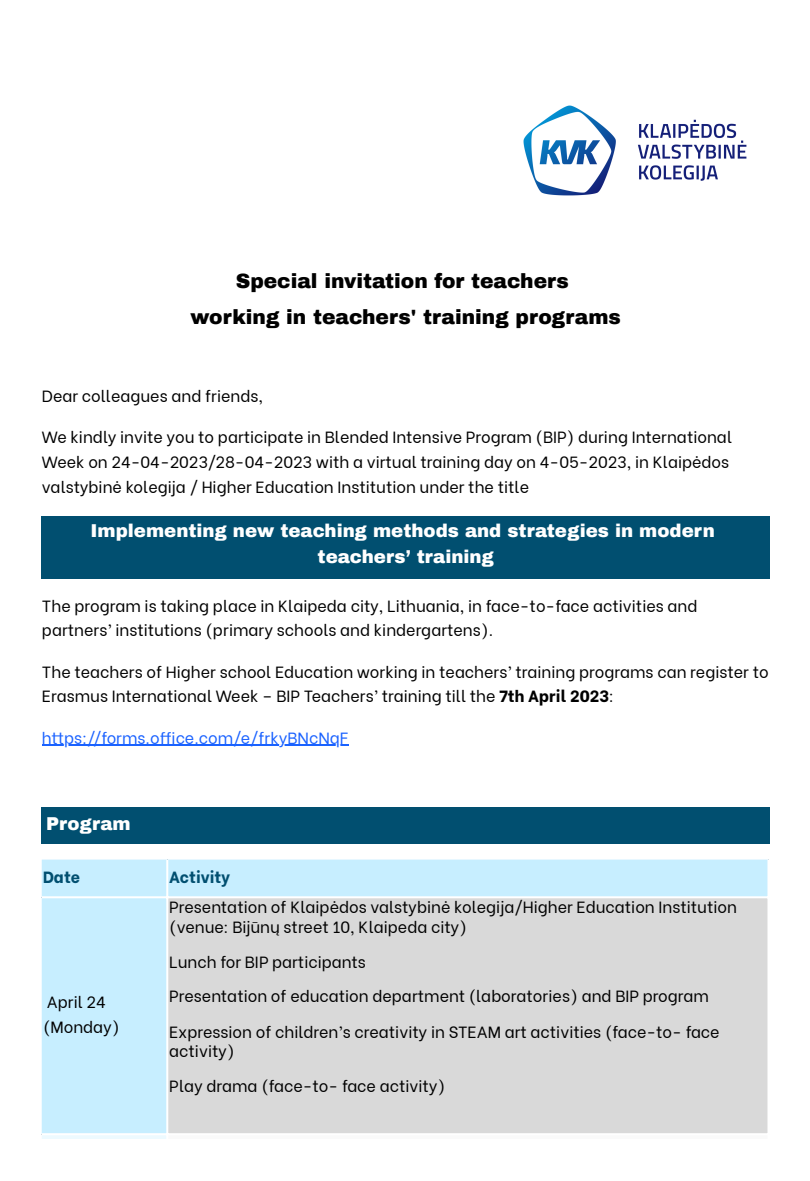
<style>
.page{position:relative;width:810px;height:1181px;background:#fff}
.page>*{position:absolute;margin:0;border:0;box-sizing:border-box;transform-origin:0 0}
.t1{font:900 20.25px "Archivo";color:#000}
.t2{font:900 18.15px/25.2px "Archivo";color:#fff;text-align:center}
.t3{font:16.2px/24.3px "Be Vietnam";color:#000}
.t4{font:16.2px "Be Vietnam";color:#1a62ff}
.t5{font:800 16.2px "Be Vietnam";color:#014f70}
.s1{font-weight:800}
</style>
<div class="page">
<hr style="left:42px;top:744px;width:306px;height:1px;background:#1a62ff">
<img style="left:523px;top:105px;width:224px;height:91px">
<div style="left:42px;top:516px;width:728px;height:63px;background:#014f70"></div>
<div style="left:42px;top:807px;width:728px;height:36px;background:#014f70"></div>
<div style="left:42px;top:859px;width:725px;height:274px;background:#c7eeff"></div>
<div style="left:168px;top:898px;width:599px;height:235px;background:#d9d9d9"></div>
<svg style="left:42px;top:1135px;width:124px;height:3px"></svg>
<hr style="left:166px;top:859px;width:2px;height:279px;background:#fff">
<hr style="left:42px;top:896px;width:727px;height:2px;background:#fff">
<p class="t1" style="left:236px;top:270px;width:335px">Special invitation for teachers</p>
<p class="t1" style="left:191px;top:306px;width:432px">working in teachers' training programs</p>
<p class="t3" style="left:42px;top:382px;width:223px">Dear colleagues and friends,</p>
<p class="t3" style="left:42px;top:423px;width:692px;line-height:24.8px">We kindly invite you to participate in Blended Intensive Program (BIP) during International<br>Week on 24-04-2023/28-04-2023 with a virtual training day on 4-05-2023, in Klaipėdos valstybinė kolegija / Higher Education Institution under the title</p>
<p class="t2" style="left:90px;top:518px;width:626px">Implementing new teaching methods and strategies in modern teachers’ training</p>
<p class="t3" style="left:42px;top:592px;width:657px">The program is taking place in Klaipeda city, Lithuania, in face-to-face activities and partners’ institutions (primary schools and kindergartens).</p>
<p class="t3" style="left:42px;top:658px;width:728px">The teachers of Higher school Education working in teachers’ training programs can register to<br>Erasmus International Week – BIP Teachers’ training till the <span class="s1">7th April 2023</span>:</p>
<p class="t4" style="left:42px;top:724px;width:308px">https://forms.office.com/e/frkyBNcNqF</p>
<p class="t2" style="left:46px;top:810px;width:86px">Program</p>
<p class="t5" style="left:43px;top:863px;width:39px">Date</p>
<p class="t5" style="left:169px;top:863px;width:62px">Activity</p>
<p class="t3" style="left:43px;top:988px;width:78px">April 24 (Monday)</p>
<p class="t3" style="left:169px;top:896px;width:569px;line-height:19.2px">Presentation of Klaipėdos valstybinė kolegija/Higher Education Institution (venue: Bijūnų street 10, Klaipeda city)</p>
<p class="t3" style="left:169px;top:948px;width:198px">Lunch for BIP participants</p>
<p class="t3" style="left:169px;top:982px;width:541px">Presentation of education department (laboratories) and BIP program</p>
<p class="t3" style="left:169px;top:1020px;width:552px;line-height:19.2px">Expression of children’s creativity in STEAM art activities (face-to- face activity)</p>
<p class="t3" style="left:169px;top:1072px;width:277px">Play drama (face-to- face activity)</p>
</div>
